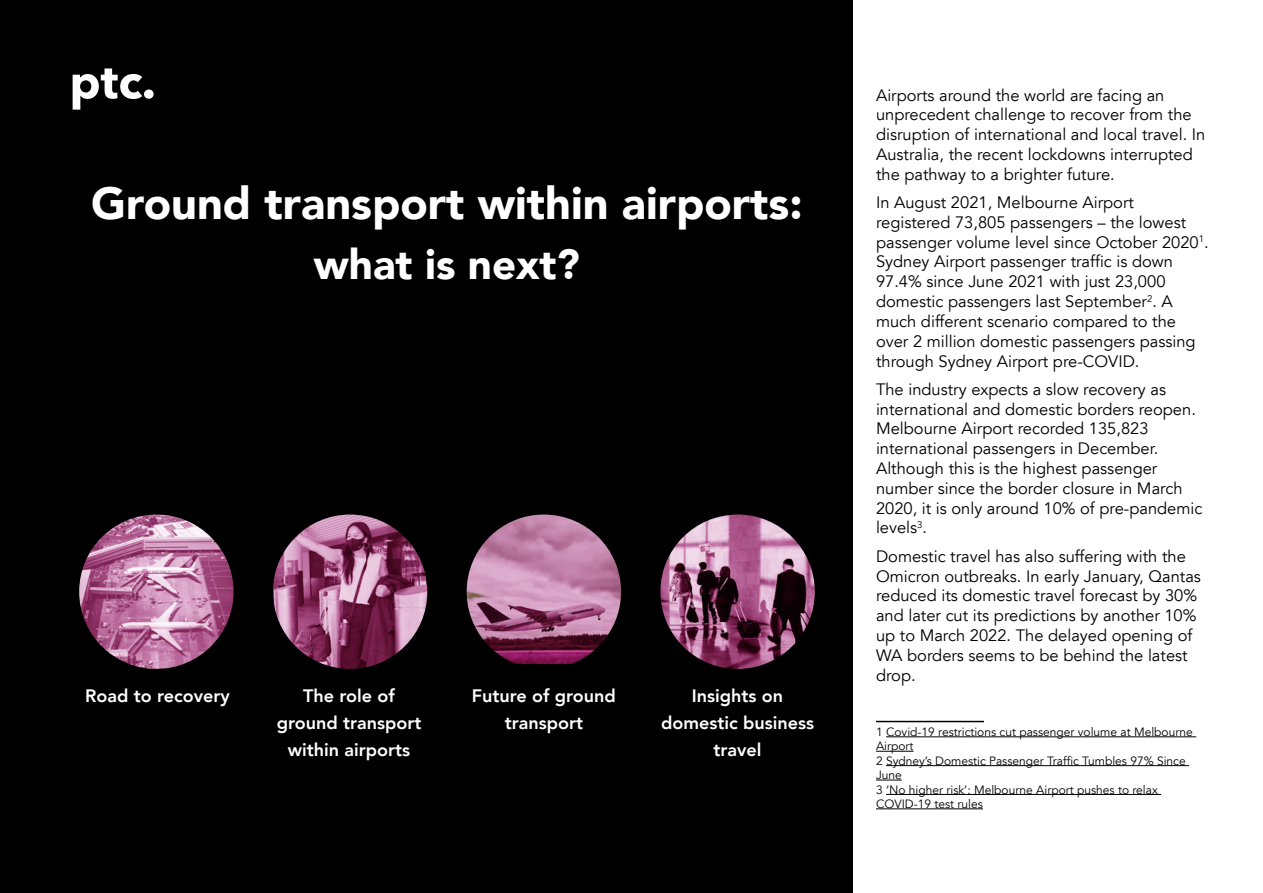
<style>
.page{position:relative;width:1263px;height:893px;background:#fff}
.page>*{position:absolute;margin:0;border:0;box-sizing:border-box;transform-origin:0 0}
.t1{font:900 45px "Avenir LT";color:#fff}
.t2{font:900 42px "Avenir LT";color:#fff}
.t3{font:800 18px/27px "Avenir LT";color:#fff;text-align:center}
.t4{font:16.5px/19.8px "Avenir LT";color:#000}
.t5{font:12px/14.4px "Avenir LT";color:#000}
</style>
<div class="page">
<hr style="left:876px;top:721px;width:108px;height:1px;background:#000">
<hr style="left:886px;top:736px;width:310px;height:1px;background:#000">
<hr style="left:876px;top:751px;width:37px;height:1px;background:#000">
<hr style="left:886px;top:765px;width:303px;height:1px;background:#000">
<svg style="left:876px;top:780px;width:26px;height:1px"></svg>
<hr style="left:886px;top:794px;width:275px;height:1px;background:#000">
<hr style="left:876px;top:808px;width:107px;height:1px;background:#000">
<div style="left:0;top:0;width:853px;height:893px;background:#000"></div>
<svg style="left:73px;top:68px;width:81px;height:42px"></svg>
<img style="left:79px;top:514px;width:155px;height:155px;border-radius:77px">
<img style="left:273px;top:514px;width:154px;height:155px;border-radius:77px">
<img style="left:467px;top:514px;width:154px;height:150px">
<img style="left:660px;top:514px;width:155px;height:155px;border-radius:77px">
<h1 class="t1" style="left:91px;top:177px;width:713px">Ground transport within airports:</h1>
<h2 class="t2" style="left:314px;top:239px;width:267px">what is next?</h2>
<p class="t3" style="left:85px;top:683px;width:146px">Road to recovery</p>
<p class="t3" style="left:277px;top:683px;width:146px">The role of ground transport within airports</p>
<p class="t3" style="left:472px;top:683px;width:145px">Future of ground transport</p>
<p class="t3" style="left:661px;top:683px;width:154px">Insights on domestic business travel</p>
<p class="t4" style="left:876px;top:85px;width:331px">Airports around the world are facing an unprecedent challenge to recover from the disruption of international and local travel. In Australia, the recent lockdowns interrupted the pathway to a brighter future.</p>
<p class="t4" style="left:876px;top:193px;width:334px">In August 2021, Melbourne Airport registered 73,805 passengers – the lowest passenger volume level since October 2020<sup>1</sup>.<br>Sydney Airport passenger traffic is down 97.4% since June 2021 with just 23,000 domestic passengers last September<sup>2</sup>. A much different scenario compared to the over 2 million domestic passengers passing through Sydney Airport pre-COVID.</p>
<p class="t4" style="left:876px;top:380px;width:328px">The industry expects a slow recovery as international and domestic borders reopen.<br>Melbourne Airport recorded 135,823 international passengers in December.<br>Although this is the highest passenger number since the border closure in March 2020, it is only around 10% of pre-pandemic levels<sup>3</sup>.</p>
<p class="t4" style="left:876px;top:547px;width:326px">Domestic travel has also suffering with the Omicron outbreaks. In early January, Qantas reduced its domestic travel forecast by 30% and later cut its predictions by another 10% up to March 2022. The delayed opening of WA borders seems to be behind the latest drop.</p>
<p class="t5" style="left:876px;top:725px;width:318px">1 Covid-19 restrictions cut passenger volume at Melbourne Airport<br>2 Sydney’s Domestic Passenger Traffic Tumbles 97% Since June<br>3 ‘No higher risk’: Melbourne Airport pushes to relax COVID-19 test rules</p>
</div>
